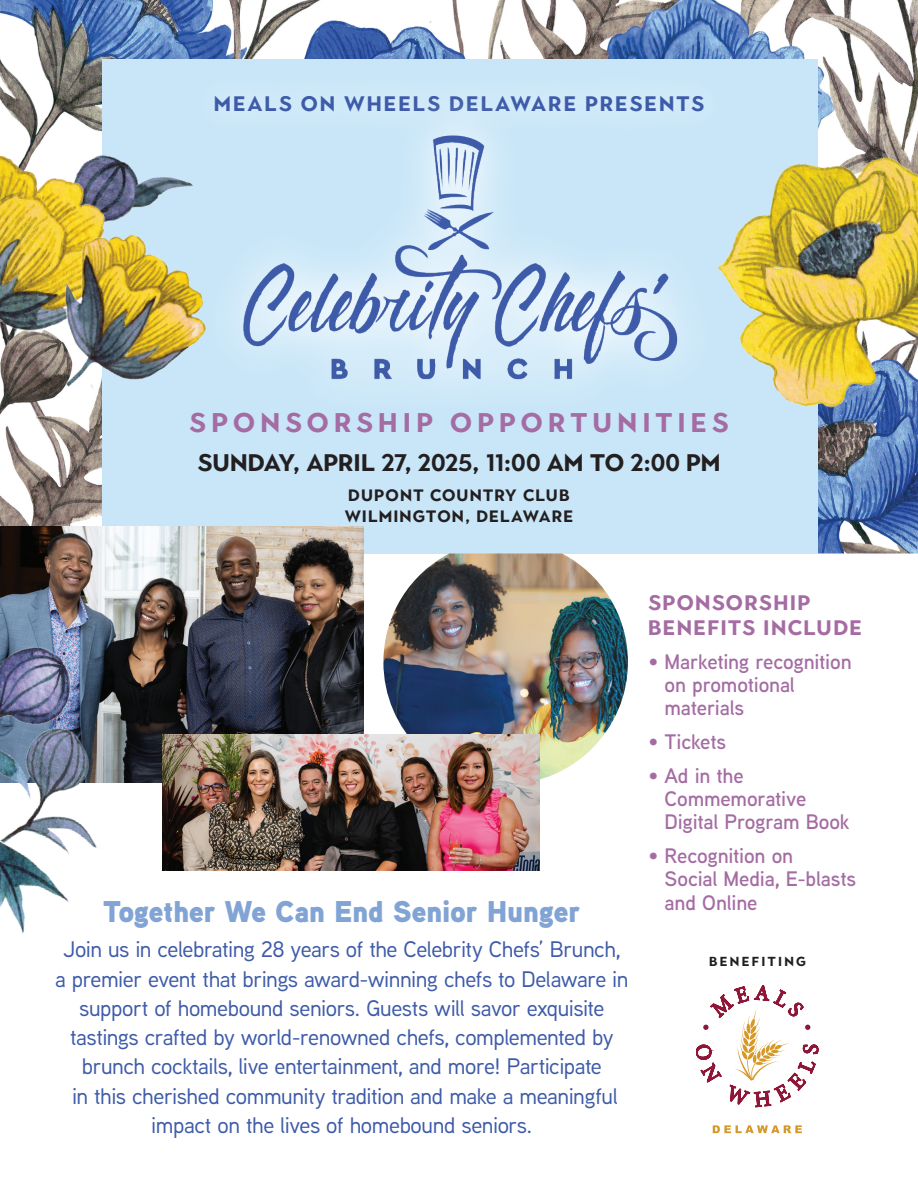
<style>
.page{position:relative;width:918px;height:1188px;background:#fff}
.page>*{position:absolute;margin:0;border:0;box-sizing:border-box;transform-origin:0 0}
.t1{font:900 30px "Aaux Next";letter-spacing:-.015em;color:#81a4d5}
.t2{font:700 27px "Town 10 Display";letter-spacing:.19em;color:#a46ca3}
.t3{font:700 24px "Town 10 Display";letter-spacing:-.005em;color:#231f20}
.t4{font:500 22.5px/29.2px "Aaux Next";letter-spacing:-.02em;color:#3e5ba9;text-align:center}
.t5{font:600 21px/23.2px "Aaux Next";letter-spacing:-.01em;color:#a46ca3}
.t6{font:700 21px "Town 10 Display";letter-spacing:.095em;color:#3e5ba9}
.t7{font:700 21px/25.5px "Town 10 Display";letter-spacing:.065em;color:#a46ca3}
.t8{font:700 16.5px/21px "Town 10 Display";letter-spacing:.065em;color:#231f20}
.t9{font:700 13.05px "Town 10 Display";letter-spacing:.175em;color:#231f20}
</style>
<div class="page">
<svg style="left:713px;top:1125px;width:89px;height:8px"></svg>
<svg style="left:696px;top:985px;width:122px;height:123px"></svg>
<img style="left:0;top:0;width:918px;height:571px">
<div style="left:102px;top:59px;width:716px;height:495px;background:#c8e6f8"></div>
<img style="left:243px;top:132px;width:435px;height:248px">
<img style="left:0;top:526px;width:363px;height:257px">
<img style="left:383px;top:554px;width:245px;height:226px">
<img style="left:162px;top:734px;width:378px;height:136px">
<img style="left:157px;top:177px;width:35px;height:8px">
<img style="left:718px;top:77px;width:200px;height:365px">
<img style="left:0;top:122px;width:157px;height:63px">
<img style="left:0;top:185px;width:206px;height:242px">
<img style="left:0;top:624px;width:156px;height:310px">
<p class="t6" style="left:214px;top:92px;width:492px">MEALS ON WHEELS DELAWARE PRESENTS</p>
<p class="t2" style="left:189px;top:407px;width:541px">SPONSORSHIP OPPORTUNITIES</p>
<p class="t3" style="left:197px;top:449px;width:525px">SUNDAY, APRIL 27, 2025, 11:00 AM TO 2:00 PM</p>
<p class="t8" style="left:345px;top:485px;width:230px">DUPONT COUNTRY CLUB<br>WILMINGTON, DELAWARE</p>
<h1 class="t1" style="left:103px;top:890px;width:479px">Together We Can End Senior Hunger</h1>
<p class="t4" style="left:55px;top:934px;width:575px">Join us in celebrating 28 years of the Celebrity Chefs’ Brunch, a premier event that brings award-winning chefs to Delaware in support of homebound seniors. Guests will savor exquisite tastings crafted by world-renowned chefs, complemented by brunch cocktails, live entertainment, and more! Participate<br>in this cherished community tradition and make a meaningful impact on the lives of homebound seniors.</p>
<p class="t7" style="left:648px;top:590px;width:216px">SPONSORSHIP<br>BENEFITS INCLUDE</p>
<p class="t5" style="left:665px;top:650px;width:189px;text-indent:-17px">• Marketing recognition on promotional materials</p>
<p class="t5" style="left:648px;top:730px;width:80px">• Tickets</p>
<p class="t5" style="left:665px;top:764px;width:187px;text-indent:-17px">• Ad in the<br>Commemorative<br>Digital Program Book</p>
<p class="t5" style="left:665px;top:844px;width:193px;text-indent:-17px">• Recognition on<br>Social Media, E-blasts and Online</p>
<p class="t9" style="left:709px;top:954px;width:99px">BENEFITING</p>
</div>
